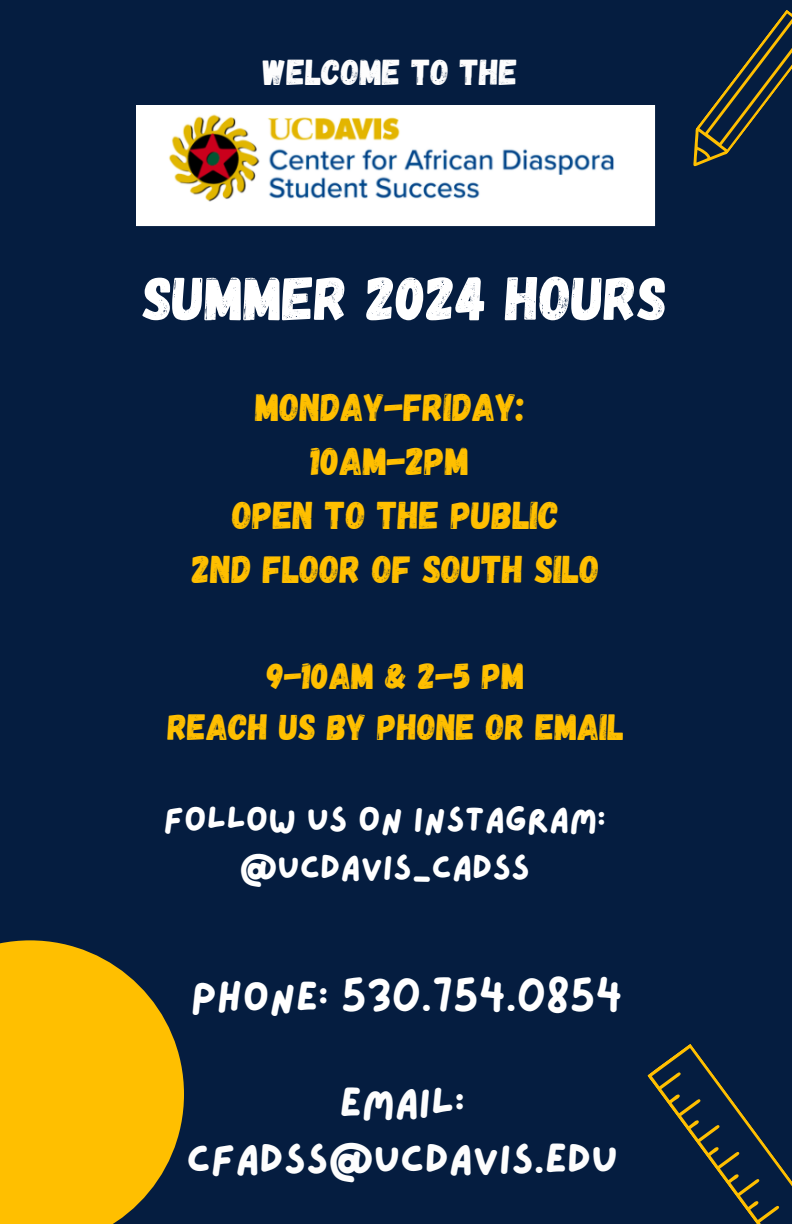
<style>
.page{position:relative;width:792px;height:1224px;background:#051d40}
.page>*{position:absolute;margin:0;border:0;box-sizing:border-box;transform-origin:0 0}
.t1{font:61.8px "Gagalin";color:#fff}
.t2{font:41.4px/56.4px "Lazydog";color:#fdfdfd;text-align:center}
.t3{font:41.4px "Lazydog";color:#fff}
.t4{font:38.6px/54px "Gagalin";color:#ffbf00;text-align:center}
.t5{font:36.6px "Gagalin";color:#ffbf00}
.t6{font:36px "Gagalin";color:#fdfdfd}
.t7{font:34.8px/48.6px "Lazydog";color:#fff;text-align:center}
</style>
<div class="page">
<div style="left:0;top:940px;width:184px;height:284px;background:#ffbf00"></div>
<svg style="left:647px;top:1044px;width:145px;height:180px"></svg>
<svg style="left:693px;top:10px;width:99px;height:157px"></svg>
<img style="left:137px;top:105px;width:519px;height:122px">
<p class="t6" style="left:263px;top:49px;width:256px">WELCOME TO THE</p>
<p class="t1" style="left:143px;top:258px;width:526px">SUMMER 2024 HOURS</p>
<p class="t4" style="left:192px;top:378px;width:409px">MONDAY-FRIDAY:<br>10AM-2PM<br>OPEN TO THE PUBLIC<br>2ND FLOOR OF SOUTH SILO</p>
<h1 class="t5" style="left:267px;top:653px;width:259px">9-10AM &amp; 2-5 PM</h1>
<h2 class="t5" style="left:168px;top:704px;width:458px">REACH US BY PHONE OR EMAIL</h2>
<p class="t7" style="left:163px;top:796px;width:444px">FOLLOW US ON INSTAGRAM: @UCDAVIS_CADSS</p>
<p class="t3" style="left:191px;top:977px;width:433px">PHONE: 530.754.0854</p>
<h2 class="t2" style="left:187px;top:1076px;width:433px">EMAIL:<br>CFADSS@UCDAVIS.EDU</h2>
</div>
